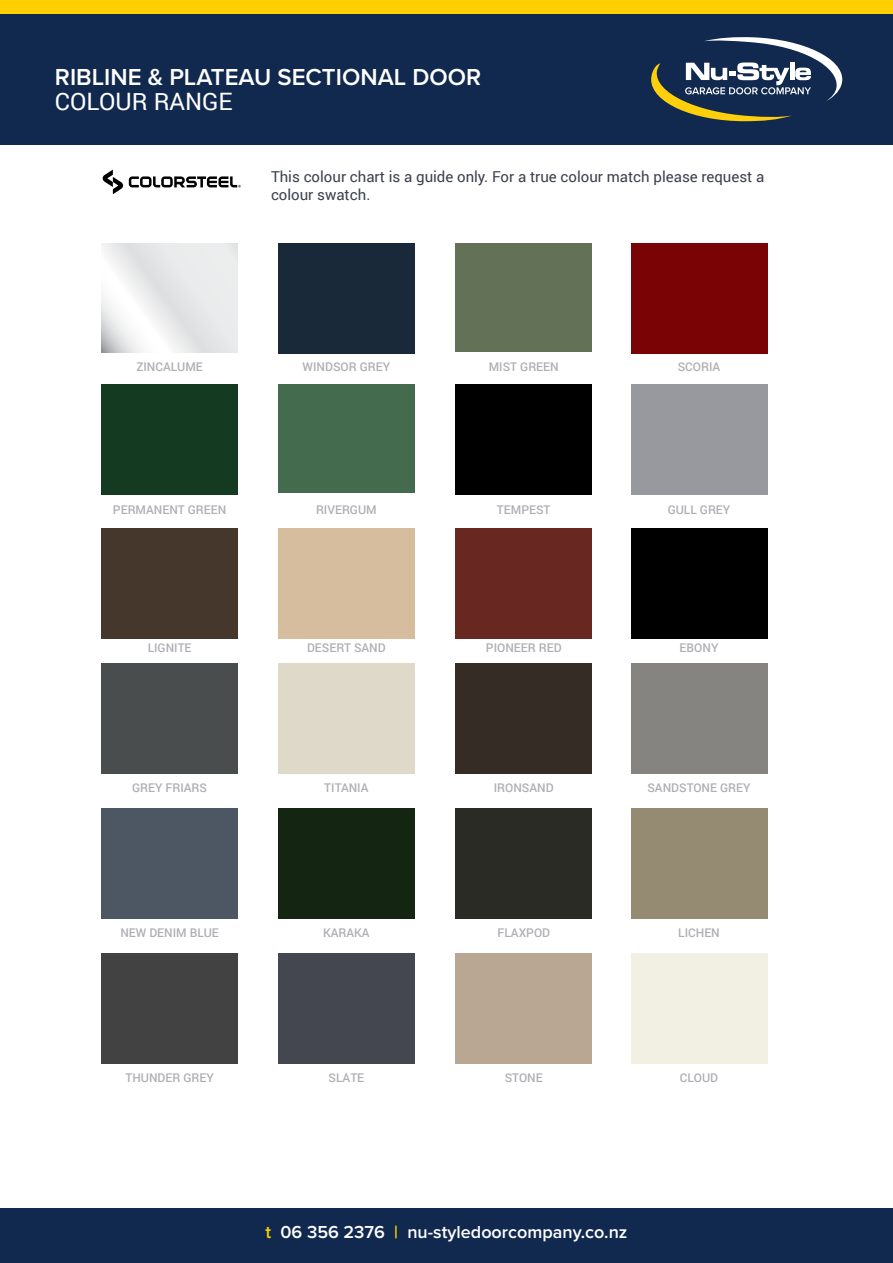
<style>
.page{position:relative;width:893px;height:1263px;background:#fff}
.page>*{position:absolute;margin:0;border:0;box-sizing:border-box;transform-origin:0 0}
.t1{font:600 24px "Proxima Nova";color:#fff}
.t2{font:24px "Roboto";color:#fff}
.t3{font:600 18px "Proxima Nova";color:#fff}
.t4{font:15px/18px "Roboto";color:#3c404d}
.t5{font:500 12px "Roboto";color:#b0adb4}
.s1{color:#ffcf01}
.s2{color:#fd0}
</style>
<div class="page">
<div style="left:0;top:5px;width:893px;height:140px;background:#12294f"></div>
<div style="left:0;top:0;width:893px;height:13px;background:#ffcf01"></div>
<svg style="left:651px;top:37px;width:191px;height:84px"></svg>
<div style="left:278px;top:664px;width:136px;height:110px;background:#ded9c9"></div>
<div style="left:278px;top:244px;width:136px;height:110px;background:#1a293a"></div>
<div style="left:456px;top:953px;width:136px;height:111px;background:#baa793"></div>
<div style="left:631px;top:664px;width:136px;height:110px;background:#858481"></div>
<div style="left:456px;top:808px;width:136px;height:110px;background:#292b24"></div>
<div style="left:456px;top:244px;width:136px;height:108px;background:#637256"></div>
<div style="left:278px;top:528px;width:136px;height:110px;background:#d5bd9d"></div>
<div style="left:102px;top:664px;width:136px;height:110px;background:#4a4d4e"></div>
<div style="left:631px;top:244px;width:136px;height:110px;background:#7a0306"></div>
<div style="left:456px;top:664px;width:136px;height:110px;background:#352d25"></div>
<div style="left:278px;top:808px;width:136px;height:110px;background:#142611"></div>
<div style="left:631px;top:953px;width:136px;height:111px;background:#f2f0e3"></div>
<div style="left:102px;top:808px;width:136px;height:110px;background:#4d5663"></div>
<div style="left:456px;top:528px;width:136px;height:110px;background:#692721"></div>
<div style="left:278px;top:953px;width:136px;height:111px;background:#44474f"></div>
<div style="left:631px;top:384px;width:136px;height:111px;background:#98999e"></div>
<div style="left:631px;top:528px;width:136px;height:110px;background:#000"></div>
<div style="left:102px;top:384px;width:136px;height:111px;background:#143a22"></div>
<div style="left:102px;top:953px;width:136px;height:111px;background:#424242"></div>
<div style="left:456px;top:384px;width:136px;height:111px;background:#000"></div>
<div style="left:631px;top:808px;width:136px;height:110px;background:#948b72"></div>
<svg style="left:103px;top:170px;width:138px;height:24px"></svg>
<svg style="left:102px;top:244px;width:136px;height:108px;fill:#ebebec"></svg>
<div style="left:278px;top:384px;width:136px;height:109px;background:#446b4d"></div>
<div style="left:102px;top:528px;width:136px;height:110px;background:#45372b"></div>
<div style="left:0;top:1209px;width:893px;height:54px;background:#12294f"></div>
<h1 class="t1" style="left:55px;top:67px;width:428px">RIBLINE &amp; PLATEAU SECTIONAL DOOR</h1>
<h1 class="t2" style="left:55px;top:92px;width:179px">COLOUR RANGE</h1>
<p class="t4" style="left:271px;top:168px;width:495px">This colour chart is a guide only. For a true colour match please request a colour swatch.</p>
<p class="t5" style="left:136px;top:360px;width:68px">ZINCALUME</p>
<p class="t5" style="left:303px;top:360px;width:89px">WINDSOR GREY</p>
<p class="t5" style="left:489px;top:360px;width:71px">MIST GREEN</p>
<p class="t5" style="left:678px;top:360px;width:44px">SCORIA</p>
<p class="t5" style="left:113px;top:503px;width:115px">PERMANENT GREEN</p>
<p class="t5" style="left:316px;top:503px;width:62px">RIVERGUM</p>
<p class="t5" style="left:497px;top:503px;width:55px">TEMPEST</p>
<p class="t5" style="left:668px;top:503px;width:64px">GULL GREY</p>
<p class="t5" style="left:148px;top:641px;width:45px">LIGNITE</p>
<p class="t5" style="left:307px;top:641px;width:80px">DESERT SAND</p>
<p class="t5" style="left:486px;top:641px;width:77px">PIONEER RED</p>
<p class="t5" style="left:680px;top:641px;width:40px">EBONY</p>
<p class="t5" style="left:132px;top:781px;width:77px">GREY FRIARS</p>
<p class="t5" style="left:324px;top:781px;width:46px">TITANIA</p>
<p class="t5" style="left:494px;top:781px;width:61px">IRONSAND</p>
<p class="t5" style="left:647px;top:781px;width:105px">SANDSTONE GREY</p>
<p class="t5" style="left:120px;top:925px;width:100px">NEW DENIM BLUE</p>
<p class="t5" style="left:323px;top:925px;width:48px">KARAKA</p>
<p class="t5" style="left:497px;top:925px;width:54px">FLAXPOD</p>
<p class="t5" style="left:678px;top:925px;width:43px">LICHEN</p>
<p class="t5" style="left:125px;top:1071px;width:90px">THUNDER GREY</p>
<p class="t5" style="left:328px;top:1071px;width:37px">SLATE</p>
<p class="t5" style="left:505px;top:1071px;width:40px">STONE</p>
<p class="t5" style="left:680px;top:1071px;width:40px">CLOUD</p>
<h2 class="t3" style="left:265px;top:1224px;width:363px"><span class="s1">t</span> 06 356 2376 <span class="s2">|</span> nu-styledoorcompany.co.nz</h2>
</div>
